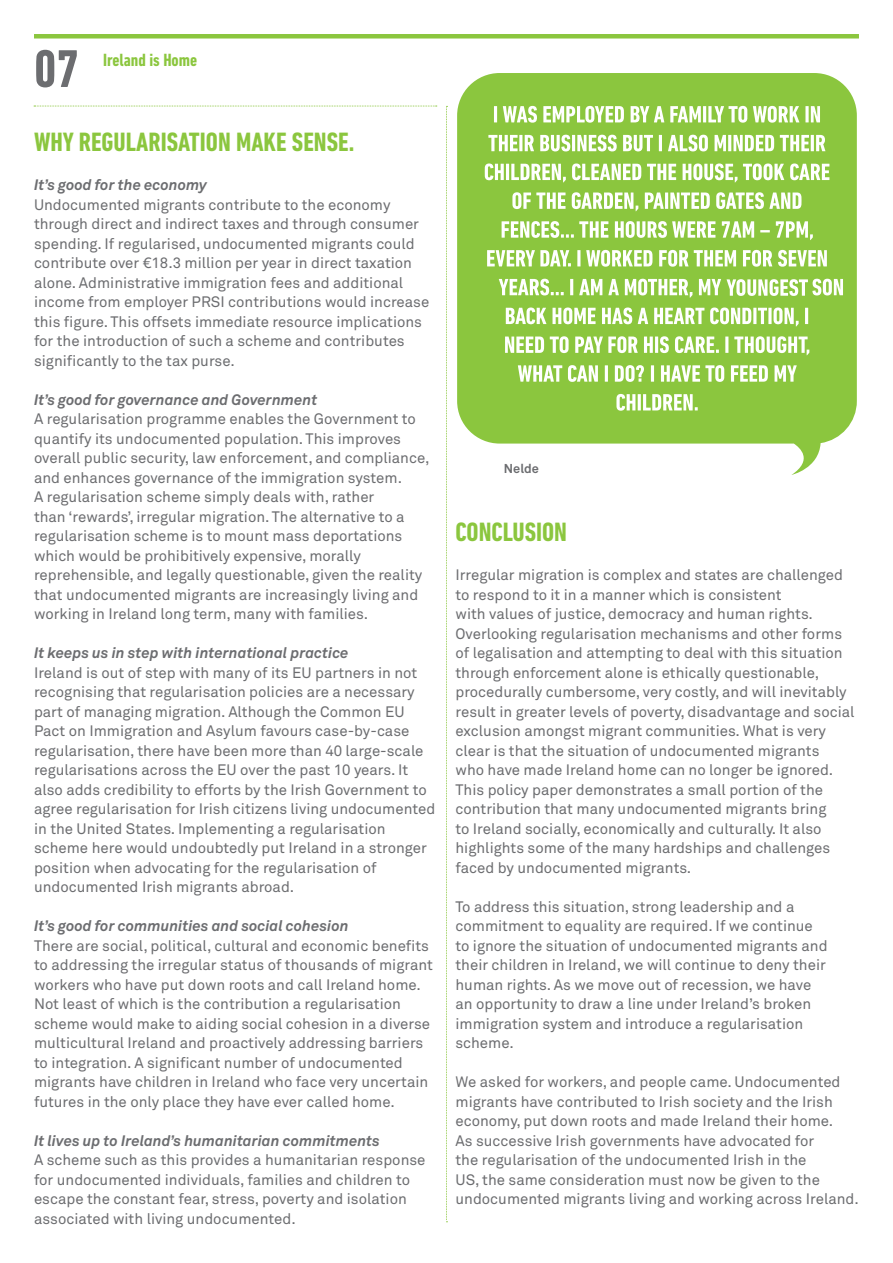
<style>
.page{position:relative;width:893px;height:1263px;background:#fff}
.page>*{position:absolute;margin:0;border:0;box-sizing:border-box;transform-origin:0 0}
.heading_01{font:700 condensed 54px "DIN Next LT Pro";color:#6c6d70}
.Body_01{font:700 condensed 27px "DIN Next LT Pro";color:#8bc63e}
.heading_01-2{font:700 condensed 18px "DIN Next LT Pro";color:#8bc63e}
.Body_01-2{font:15px/19.5px "Akkurat Pro";color:#6c6d70}
.Footnote_01{font:700 12.75px "Akkurat Pro";color:#6c6d70}
.s1{font-weight:700;font-style:italic}
</style>
<div class="page">
<svg style="left:34px;top:106px;width:403px;height:1px"></svg>
<div style="left:34px;top:34px;width:825px;height:5px;background:#8bc63e"></div>
<svg style="left:457px;top:73px;width:400px;height:402px;background:#99cd56"></svg>
<hr style="left:494px;top:106px;width:3px;height:16px;background:#fff">
<svg style="left:503px;top:106px;width:34px;height:17px"></svg>
<svg style="left:543px;top:106px;width:81px;height:17px"></svg>
<svg style="left:631px;top:106px;width:33px;height:16px"></svg>
<svg style="left:670px;top:106px;width:31px;height:16px"></svg>
<hr style="left:703px;top:106px;width:3px;height:16px;background:#fff">
<svg style="left:708px;top:106px;width:39px;height:17px"></svg>
<svg style="left:753px;top:106px;width:46px;height:17px"></svg>
<svg style="left:805px;top:106px;width:4px;height:16px"></svg>
<svg style="left:811px;top:106px;width:9px;height:16px"></svg>
<svg style="left:488px;top:135px;width:30px;height:16px"></svg>
<hr style="left:519px;top:135px;width:3px;height:16px;background:#fff">
<svg style="left:525px;top:135px;width:9px;height:16px"></svg>
<svg style="left:540px;top:135px;width:30px;height:16px"></svg>
<hr style="left:572px;top:135px;width:3px;height:16px;background:#fff">
<svg style="left:577px;top:135px;width:40px;height:16px"></svg>
<svg style="left:623px;top:135px;width:30px;height:16px"></svg>
<hr style="left:659px;top:135px;width:3px;height:16px;background:#fff">
<svg style="left:668px;top:135px;width:40px;height:16px"></svg>
<svg style="left:715px;top:135px;width:11px;height:16px"></svg>
<hr style="left:728px;top:135px;width:3px;height:16px;background:#fff">
<svg style="left:733px;top:135px;width:41px;height:16px"></svg>
<svg style="left:780px;top:135px;width:29px;height:16px"></svg>
<hr style="left:811px;top:135px;width:3px;height:16px;background:#fff">
<svg style="left:816px;top:135px;width:9px;height:16px"></svg>
<svg style="left:485px;top:163px;width:19px;height:17px"></svg>
<hr style="left:506px;top:164px;width:3px;height:16px;background:#fff">
<svg style="left:511px;top:164px;width:55px;height:18px"></svg>
<svg style="left:572px;top:163px;width:69px;height:17px"></svg>
<svg style="left:647px;top:164px;width:29px;height:16px"></svg>
<svg style="left:683px;top:163px;width:54px;height:19px"></svg>
<svg style="left:743px;top:163px;width:41px;height:17px"></svg>
<svg style="left:790px;top:163px;width:39px;height:17px"></svg>
<svg style="left:512px;top:192px;width:53px;height:17px"></svg>
<svg style="left:572px;top:192px;width:66px;height:19px"></svg>
<svg style="left:645px;top:192px;width:19px;height:17px"></svg>
<hr style="left:665px;top:192px;width:3px;height:17px;background:#fff">
<svg style="left:670px;top:192px;width:40px;height:17px"></svg>
<svg style="left:716px;top:192px;width:85px;height:17px"></svg>
<svg style="left:502px;top:221px;width:106px;height:17px"></svg>
<svg style="left:615px;top:221px;width:100px;height:17px"></svg>
<svg style="left:722px;top:221px;width:32px;height:17px"></svg>
<svg style="left:760px;top:230px;width:10px;height:2px"></svg>
<svg style="left:776px;top:221px;width:37px;height:19px"></svg>
<svg style="left:487px;top:250px;width:84px;height:16px"></svg>
<hr style="left:577px;top:250px;width:3px;height:16px;background:#fff">
<svg style="left:586px;top:250px;width:66px;height:17px"></svg>
<svg style="left:659px;top:250px;width:29px;height:17px"></svg>
<svg style="left:694px;top:250px;width:42px;height:16px"></svg>
<svg style="left:743px;top:250px;width:29px;height:17px"></svg>
<svg style="left:778px;top:250px;width:49px;height:17px"></svg>
<svg style="left:499px;top:279px;width:65px;height:16px"></svg>
<hr style="left:570px;top:279px;width:3px;height:16px;background:#fff">
<svg style="left:579px;top:279px;width:23px;height:16px"></svg>
<svg style="left:608px;top:279px;width:11px;height:16px"></svg>
<svg style="left:625px;top:279px;width:67px;height:19px"></svg>
<svg style="left:699px;top:279px;width:22px;height:16px"></svg>
<svg style="left:506px;top:307px;width:40px;height:17px"></svg>
<svg style="left:552px;top:307px;width:44px;height:17px"></svg>
<svg style="left:602px;top:307px;width:30px;height:17px"></svg>
<svg style="left:638px;top:308px;width:10px;height:16px"></svg>
<svg style="left:654px;top:308px;width:50px;height:16px"></svg>
<svg style="left:710px;top:307px;width:41px;height:17px"></svg>
<hr style="left:753px;top:308px;width:3px;height:16px;background:#fff">
<svg style="left:758px;top:308px;width:9px;height:16px"></svg>
<svg style="left:768px;top:308px;width:4px;height:16px"></svg>
<svg style="left:773px;top:307px;width:26px;height:19px"></svg>
<hr style="left:805px;top:308px;width:3px;height:16px;background:#fff">
<svg style="left:505px;top:336px;width:39px;height:17px"></svg>
<svg style="left:550px;top:336px;width:19px;height:17px"></svg>
<svg style="left:575px;top:336px;width:63px;height:17px"></svg>
<svg style="left:644px;top:336px;width:9px;height:17px"></svg>
<hr style="left:655px;top:336px;width:3px;height:17px;background:#fff">
<svg style="left:660px;top:336px;width:9px;height:17px"></svg>
<svg style="left:675px;top:336px;width:44px;height:17px"></svg>
<hr style="left:725px;top:336px;width:3px;height:17px;background:#fff">
<svg style="left:734px;top:336px;width:75px;height:19px"></svg>
<svg style="left:518px;top:365px;width:44px;height:17px"></svg>
<svg style="left:568px;top:365px;width:30px;height:17px"></svg>
<hr style="left:605px;top:365px;width:3px;height:17px;background:#fff">
<svg style="left:615px;top:365px;width:29px;height:17px"></svg>
<hr style="left:651px;top:365px;width:3px;height:17px;background:#fff">
<svg style="left:661px;top:365px;width:63px;height:17px"></svg>
<svg style="left:731px;top:365px;width:37px;height:17px"></svg>
<svg style="left:774px;top:365px;width:23px;height:17px"></svg>
<svg style="left:616px;top:394px;width:19px;height:17px"></svg>
<hr style="left:638px;top:394px;width:3px;height:16px;background:#fff">
<svg style="left:643px;top:394px;width:55px;height:16px"></svg>
<svg style="left:446px;top:106px;width:1px;height:1116px"></svg>
<svg style="left:727px;top:279px;width:116px;height:17px"></svg>
<p class="heading_01" style="left:34px;top:38px;width:46px">07</p>
<p class="heading_01-2" style="left:103px;top:49px;width:96px">Ireland is Home</p>
<p class="Body_01" style="left:34px;top:127px;width:322px">WHY REGULARISATION MAKE SENSE.</p>
<p class="Body_01-2" style="left:34px;top:175px;width:397px"><span class="s1">It’s good for the economy<br></span>Undocumented migrants contribute to the economy through direct and indirect taxes and through consumer spending. If regularised, undocumented migrants could contribute over €18.3 million per year in direct taxation alone. Administrative immigration fees and additional income from employer PRSI contributions would increase this figure. This offsets immediate resource implications for the introduction of such a scheme and contributes significantly to the tax purse.</p>
<p class="Body_01-2" style="left:34px;top:390px;width:397px"><span class="s1">It’s good for governance and Government<br></span>A regularisation programme enables the Government to quantify its undocumented population. This improves overall public security, law enforcement, and compliance, and enhances governance of the immigration system.<br>A regularisation scheme simply deals with, rather<br>than ‘rewards’, irregular migration. The alternative to a regularisation scheme is to mount mass deportations which would be prohibitively expensive, morally reprehensible, and legally questionable, given the reality that undocumented migrants are increasingly living and working in Ireland long term, many with families.</p>
<p class="Body_01-2" style="left:34px;top:643px;width:403px"><span class="s1">It keeps us in step with international practice<br></span>Ireland is out of step with many of its EU partners in not recognising that regularisation policies are a necessary part of managing migration. Although the Common EU Pact on Immigration and Asylum favours case-by-case regularisation, there have been more than 40 large-scale regularisations across the EU over the past 10 years. It also adds credibility to efforts by the Irish Government to agree regularisation for Irish citizens living undocumented in the United States. Implementing a regularisation scheme here would undoubtedly put Ireland in a stronger position when advocating for the regularisation of undocumented Irish migrants abroad.</p>
<p class="Body_01-2" style="left:34px;top:916px;width:400px"><span class="s1">It’s good for communities and social cohesion<br></span>There are social, political, cultural and economic benefits to addressing the irregular status of thousands of migrant workers who have put down roots and call Ireland home.<br>Not least of which is the contribution a regularisation scheme would make to aiding social cohesion in a diverse multicultural Ireland and proactively addressing barriers to integration. A significant number of undocumented migrants have children in Ireland who face very uncertain futures in the only place they have ever called home.</p>
<p class="Body_01-2" style="left:34px;top:1131px;width:393px"><span class="s1">It lives up to Ireland’s humanitarian commitments<br></span>A scheme such as this provides a humanitarian response for undocumented individuals, families and children to escape the constant fear, stress, poverty and isolation associated with living undocumented.</p>
<p class="Footnote_01" style="left:504px;top:461px;width:36px">Nelde</p>
<p class="Body_01" style="left:455px;top:517px;width:113px">CONCLUSION</p>
<p class="Body_01-2" style="left:455px;top:565px;width:401px">Irregular migration is complex and states are challenged to respond to it in a manner which is consistent<br>with values of justice, democracy and human rights.<br>Overlooking regularisation mechanisms and other forms of legalisation and attempting to deal with this situation through enforcement alone is ethically questionable, procedurally cumbersome, very costly, and will inevitably result in greater levels of poverty, disadvantage and social exclusion amongst migrant communities. What is very clear is that the situation of undocumented migrants<br>who have made Ireland home can no longer be ignored.<br>This policy paper demonstrates a small portion of the contribution that many undocumented migrants bring<br>to Ireland socially, economically and culturally. It also highlights some of the many hardships and challenges faced by undocumented migrants.</p>
<p class="Body_01-2" style="left:455px;top:897px;width:374px">To address this situation, strong leadership and a commitment to equality are required. If we continue to ignore the situation of undocumented migrants and their children in Ireland, we will continue to deny their human rights. As we move out of recession, we have an opportunity to draw a line under Ireland’s broken immigration system and introduce a regularisation scheme.</p>
<p class="Body_01-2" style="left:455px;top:1072px;width:405px">We asked for workers, and people came. Undocumented migrants have contributed to Irish society and the Irish economy, put down roots and made Ireland their home.<br>As successive Irish governments have advocated for<br>the regularisation of the undocumented Irish in the<br>US, the same consideration must now be given to the undocumented migrants living and working across Ireland.</p>
</div>
